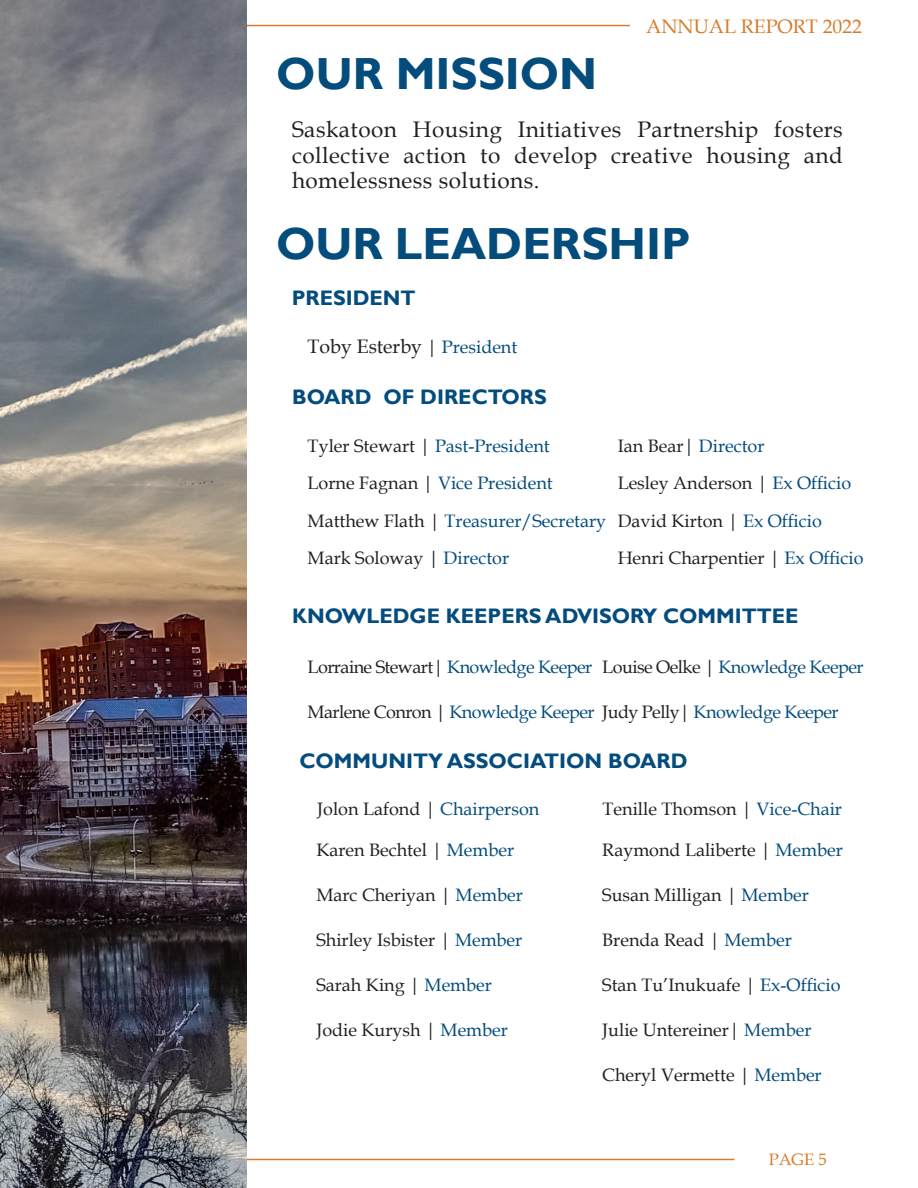
<style>
.page{position:relative;width:918px;height:1188px;background:#fff}
.page>*{position:absolute;margin:0;border:0;box-sizing:border-box;transform-origin:0 0}
.Header_1{font:700 45px "Gill Sans";color:#034c7c}
.Body_1{font:22.5px/25.5px "Book Antiqua";letter-spacing:.02em;color:#231f20;text-align:justify}
.Subheader_1{font:700 21px "Gill Sans";color:#034c7d}
.Body_2{font:19.5px "Book Antiqua";color:#231f20}
.t1{font:19.5px "Book Antiqua";color:#d67b2b}
.Body_2-2{font:18px "Book Antiqua";color:#231f20}
.Body_2-3{font:18px "Book Antiqua";color:#034c7d}
.Body_2-4{font:18px "Book Antiqua";letter-spacing:-.03em;color:#034c7d}
.Body_2-5{font:18px "Book Antiqua";letter-spacing:-.03em;color:#231f20}
.t2{font:16.5px "Book Antiqua";color:#d67b2b}
.s1{font-size:18px}
.s2{font-size:18px;color:#034c7d}
.s3{color:#231f20}
.s4{color:#034c7d}
</style>
<div class="page">
<hr style="left:189px;top:25px;width:441px;height:1px;background:#d67b2b">
<hr style="left:184px;top:1159px;width:550px;height:1px;background:#d67b2b">
<img style="left:0;top:0;width:246px;height:1188px">
<p class="t1" style="left:646px;top:13px;width:217px">ANNUAL REPORT 2022</p>
<p class="Header_1" style="left:276px;top:47px;width:322px">OUR MISSION</p>
<p class="Body_1" style="left:292px;top:116px;width:552px">Saskatoon Housing Initiatives Partnership fosters collective action to develop creative housing and homelessness solutions.</p>
<p class="Header_1" style="left:276px;top:216px;width:416px">OUR LEADERSHIP</p>
<p class="Subheader_1" style="left:292px;top:285px;width:125px">PRESIDENT</p>
<p class="Body_2" style="left:308px;top:333px;width:211px">Toby Esterby <span class="s1">|</span> <span class="s2">President</span></p>
<p class="Subheader_1" style="left:292px;top:385px;width:256px">BOARD OF DIRECTORS</p>
<p class="Body_2-3" style="left:308px;top:433px;width:244px"><span class="s3">Tyler Stewart |</span> Past-President</p>
<p class="Body_2-3" style="left:308px;top:471px;width:247px"><span class="s3">Lorne Fagnan |</span> Vice President</p>
<p class="Body_2-3" style="left:308px;top:508px;width:300px"><span class="s3">Matthew Flath |</span> Treasurer/Secretary</p>
<p class="Body_2-2" style="left:308px;top:546px;width:203px">Mark Soloway | <span class="s4">Director</span></p>
<p class="Body_2-2" style="left:618px;top:433px;width:148px">Ian Bear| <span class="s4">Director</span></p>
<p class="Body_2-2" style="left:618px;top:471px;width:235px">Lesley Anderson | <span class="s4">Ex Officio</span></p>
<p class="Body_2-2" style="left:618px;top:508px;width:206px">David Kirton | <span class="s4">Ex Officio</span></p>
<p class="Body_2-2" style="left:618px;top:546px;width:247px">Henri Charpentier | <span class="s4">Ex Officio</span></p>
<p class="Subheader_1" style="left:292px;top:604px;width:508px">KNOWLEDGE KEEPERS ADVISORY COMMITTEE</p>
<p class="Body_2-5" style="left:308px;top:654px;width:286px">Lorraine Stewart| <span class="s4">Knowledge Keeper</span></p>
<p class="Body_2-4" style="left:308px;top:699px;width:533px"><span class="s3">Marlene Conron |</span> Knowledge Keeper <span class="s3">Judy Pelly|</span> Knowledge Keeper</p>
<p class="Body_2-4" style="left:602px;top:654px;width:263px"><span class="s3">Louise Oelke |</span> Knowledge Keeper</p>
<p class="Subheader_1" style="left:299px;top:748px;width:390px">COMMUNITY ASSOCIATION BOARD</p>
<p class="Body_2-2" style="left:317px;top:796px;width:224px">Jolon Lafond | <span class="s4">Chairperson</span></p>
<p class="Body_2-2" style="left:603px;top:796px;width:241px">Tenille Thomson | <span class="s4">Vice-Chair</span></p>
<p class="Body_2-2" style="left:316px;top:837px;width:199px">Karen Bechtel | <span class="s4">Member</span></p>
<p class="Body_2-2" style="left:316px;top:882px;width:208px">Marc Cheriyan | <span class="s4">Member</span></p>
<p class="Body_2-2" style="left:316px;top:927px;width:207px">Shirley Isbister | <span class="s4">Member</span></p>
<p class="Body_2-2" style="left:316px;top:972px;width:177px">Sarah King | <span class="s4">Member</span></p>
<p class="Body_2-2" style="left:316px;top:1017px;width:193px">Jodie Kurysh | <span class="s4">Member</span></p>
<p class="Body_2-2" style="left:602px;top:837px;width:242px">Raymond Laliberte | <span class="s4">Member</span></p>
<p class="Body_2-2" style="left:602px;top:882px;width:208px">Susan Milligan | <span class="s4">Member</span></p>
<p class="Body_2-2" style="left:602px;top:927px;width:191px">Brenda Read | <span class="s4">Member</span></p>
<p class="Body_2-2" style="left:602px;top:972px;width:240px">Stan Tu’Inukuafe | <span class="s4">Ex-Officio</span></p>
<p class="Body_2-2" style="left:602px;top:1017px;width:211px">Julie Untereiner| <span class="s4">Member</span></p>
<p class="Body_2-2" style="left:602px;top:1062px;width:221px">Cheryl Vermette | <span class="s4">Member</span></p>
<p class="t2" style="left:769px;top:1148px;width:59px">PAGE 5</p>
</div>
